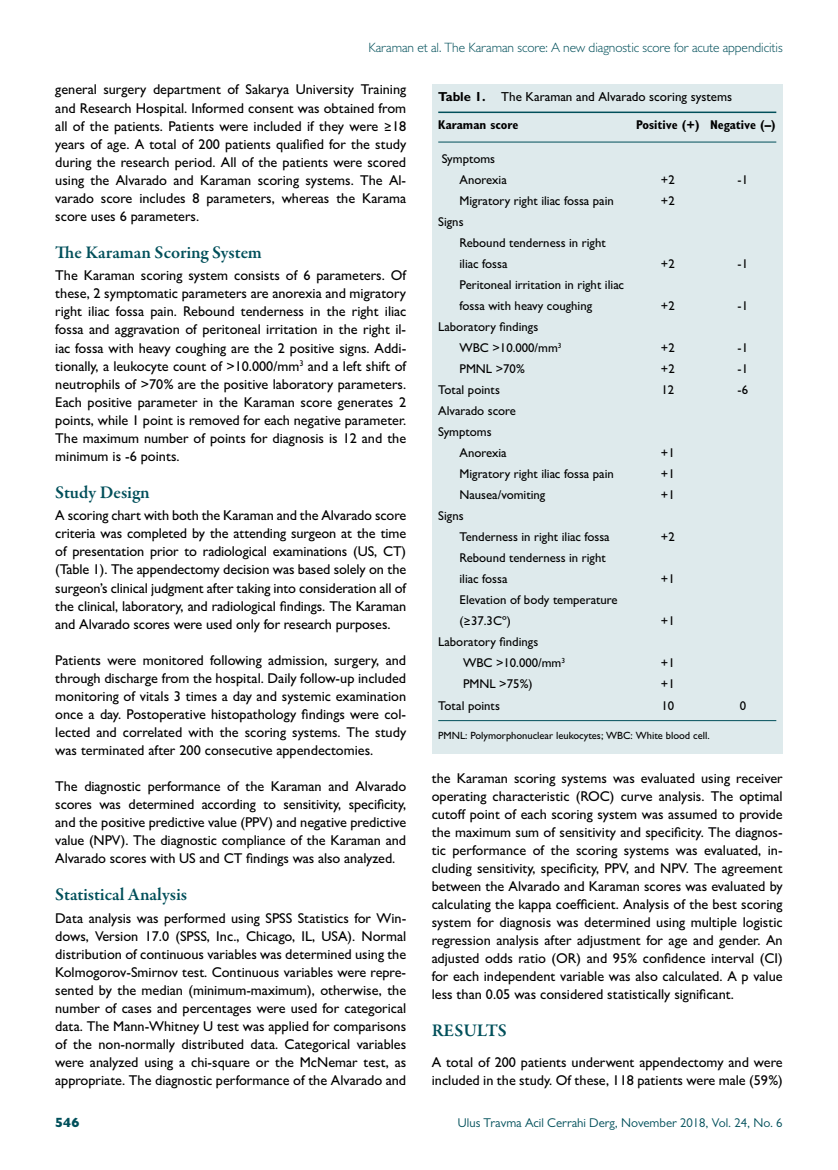
<style>
.page{position:relative;width:838px;height:1170px;background:#fff}
.page>*{position:absolute;margin:0;border:0;box-sizing:border-box;transform-origin:0 0}
.t1{font:600 18px "Garamond Premr Pro";color:#004f5a}
.t2{font:500 14.25px/18px "Gill Sans MT Pro";color:#000;text-align:justify}
.t3{font:300 13.5px "Gill Sans MT Pro";letter-spacing:-.005em;color:#004f5a}
.t4{font:800 13.5px "Gill Sans MT Pro";color:#004f5a}
.t5{font:500 13.05px "Gill Sans MT Pro";color:#000}
.t6{font:500 12.75px/21px "Gill Sans MT Pro";color:#000}
.t7{font:12.75px "Gill Sans MT Pro";color:#004f5a}
.t8{font:700 condensed 12.75px "Gill Sans MT Pro";color:#000}
.t9{font:500 10.5px "Gill Sans MT Pro";color:#000}
.s1{font-weight:700}
</style>
<div class="page">
<div style="left:432px;top:85px;width:350px;height:668px;background:#deeaec"></div>
<hr style="left:438px;top:111px;width:338px;height:2px;background:#004f5a">
<hr style="left:438px;top:142px;width:338px;height:1px;background:#004f5a">
<hr style="left:438px;top:720px;width:338px;height:1px;background:#004f5a">
<p class="t3" style="left:368px;top:39px;width:416px">Karaman et al. The Karaman score: A new diagnostic score for acute appendicitis</p>
<p class="t2" style="left:55px;top:81px;width:352px">general surgery department of Sakarya University Training and Research Hospital. Informed consent was obtained from all of the patients. Patients were included if they were ≥18 years of age. A total of 200 patients qualified for the study during the research period. All of the patients were scored using the Alvarado and Karaman scoring systems. The Al&shy;varado score includes 8 parameters, whereas the Karama score uses 6 parameters.</p>
<p class="t1" style="left:55px;top:241px;width:208px">The Karaman Scoring System</p>
<p class="t2" style="left:55px;top:266px;width:352px">The Karaman scoring system consists of 6 parameters. Of these, 2 symptomatic parameters are anorexia and migratory right iliac fossa pain. Rebound tenderness in the right iliac fossa and aggravation of peritoneal irritation in the right il&shy;iac fossa with heavy coughing are the 2 positive signs. Addi&shy;tionally, a leukocyte count of &gt;10.000/mm<sup>3</sup> and a left shift of neutrophils of &gt;70% are the positive laboratory parameters.<br>Each positive parameter in the Karaman score generates 2 points, while 1 point is removed for each negative parameter.<br>The maximum number of points for diagnosis is 12 and the minimum is -6 points.</p>
<p class="t1" style="left:55px;top:481px;width:96px">Study Design</p>
<p class="t2" style="left:55px;top:506px;width:352px">A scoring chart with both the Karaman and the Alvarado score criteria was completed by the attending surgeon at the time of presentation prior to radiological examinations (US, CT) (Table 1). The appendectomy decision was based solely on the surgeon’s clinical judgment after taking into consideration all of the clinical, laboratory, and radiological findings. The Karaman and Alvarado scores were used only for research purposes.</p>
<p class="t2" style="left:55px;top:650px;width:352px">Patients were monitored following admission, surgery, and through discharge from the hospital. Daily follow-up included monitoring of vitals 3 times a day and systemic examination once a day. Postoperative histopathology findings were col&shy;lected and correlated with the scoring systems. The study was terminated after 200 consecutive appendectomies.</p>
<p class="t2" style="left:55px;top:777px;width:352px">The diagnostic performance of the Karaman and Alvarado scores was determined according to sensitivity, specificity, and the positive predictive value (PPV) and negative predictive value (NPV). The diagnostic compliance of the Karaman and Alvarado scores with US and CT findings was also analyzed.</p>
<p class="t1" style="left:55px;top:883px;width:133px">Statistical Analysis</p>
<p class="t2" style="left:55px;top:908px;width:352px">Data analysis was performed using SPSS Statistics for Win&shy;dows, Version 17.0 (SPSS, Inc., Chicago, IL, USA). Normal distribution of continuous variables was determined using the Kolmogorov-Smirnov test. Continuous variables were repre&shy;sented by the median (minimum-maximum), otherwise, the number of cases and percentages were used for categorical data. The Mann-Whitney U test was applied for comparisons of the non-normally distributed data. Categorical variables were analyzed using a chi-square or the McNemar test, as appropriate. The diagnostic performance of the Alvarado and</p>
<p class="t5" style="left:438px;top:89px;width:295px"><span class="s1">Table 1.</span> The Karaman and Alvarado scoring systems</p>
<p class="t8" style="left:438px;top:117px;width:82px">Karaman score</p>
<p class="t8" style="left:636px;top:117px;width:141px">Positive (+) Negative (–)</p>
<p class="t6" style="left:459px;top:148px;width:49px;text-indent:-18px">Symptoms<br>Anorexia</p>
<p class="t6" style="left:661px;top:169px;width:15px">+2</p>
<p class="t6" style="left:737px;top:169px;width:12px">-1</p>
<p class="t6" style="left:459px;top:190px;width:156px">Migratory right iliac fossa pain</p>
<p class="t6" style="left:661px;top:190px;width:15px">+2</p>
<p class="t6" style="left:459px;top:211px;width:148px;text-indent:-21px">Signs<br>Rebound tenderness in right iliac fossa</p>
<p class="t6" style="left:661px;top:253px;width:15px">+2</p>
<p class="t6" style="left:737px;top:253px;width:12px">-1</p>
<p class="t6" style="left:459px;top:274px;width:166px">Peritoneal irritation in right iliac fossa with heavy coughing</p>
<p class="t6" style="left:661px;top:295px;width:15px">+2</p>
<p class="t6" style="left:737px;top:295px;width:12px">-1</p>
<p class="t6" style="left:459px;top:316px;width:104px;text-indent:-21px">Laboratory findings<br>WBC &gt;10.000/mm<sup>3</sup></p>
<p class="t6" style="left:661px;top:337px;width:15px">+2</p>
<p class="t6" style="left:737px;top:337px;width:12px">-1</p>
<p class="t6" style="left:459px;top:358px;width:67px">PMNL &gt;70%</p>
<p class="t6" style="left:661px;top:358px;width:15px">+2</p>
<p class="t6" style="left:737px;top:358px;width:12px">-1</p>
<p class="t6" style="left:438px;top:379px;width:63px">Total points</p>
<p class="t6" style="left:661px;top:379px;width:14px">12</p>
<p class="t6" style="left:737px;top:379px;width:12px">-6</p>
<p class="t6" style="left:438px;top:400px;width:79px">Alvarado score<br>Symptoms</p>
<p class="t6" style="left:459px;top:442px;width:49px">Anorexia</p>
<p class="t6" style="left:661px;top:442px;width:15px">+1</p>
<p class="t6" style="left:459px;top:463px;width:156px">Migratory right iliac fossa pain</p>
<p class="t6" style="left:661px;top:463px;width:15px">+1</p>
<p class="t6" style="left:459px;top:484px;width:87px">Nausea/vomiting</p>
<p class="t6" style="left:661px;top:484px;width:15px">+1</p>
<p class="t6" style="left:459px;top:505px;width:152px;text-indent:-21px">Signs<br>Tenderness in right iliac fossa</p>
<p class="t6" style="left:661px;top:526px;width:15px">+2</p>
<p class="t6" style="left:459px;top:547px;width:148px">Rebound tenderness in right iliac fossa</p>
<p class="t6" style="left:661px;top:568px;width:15px">+1</p>
<p class="t6" style="left:459px;top:589px;width:160px">Elevation of body temperature (≥37.3Cº)</p>
<p class="t6" style="left:661px;top:610px;width:15px">+1</p>
<p class="t6" style="left:463px;top:631px;width:104px;text-indent:-25px">Laboratory findings<br>WBC &gt;10.000/mm<sup>3</sup></p>
<p class="t6" style="left:661px;top:652px;width:15px">+1</p>
<p class="t6" style="left:463px;top:673px;width:71px">PMNL &gt;75%)</p>
<p class="t6" style="left:661px;top:673px;width:15px">+1</p>
<p class="t6" style="left:438px;top:694px;width:63px">Total points</p>
<p class="t6" style="left:661px;top:694px;width:14px">10</p>
<p class="t6" style="left:739px;top:694px;width:8px">0</p>
<p class="t9" style="left:438px;top:729px;width:273px">PMNL: Polymorphonuclear leukocytes; WBC: White blood cell.</p>
<p class="t2" style="left:432px;top:769px;width:352px">the Karaman scoring systems was evaluated using receiver operating characteristic (ROC) curve analysis. The optimal cutoff point of each scoring system was assumed to provide the maximum sum of sensitivity and specificity. The diagnos&shy;tic performance of the scoring systems was evaluated, in&shy;cluding sensitivity, specificity, PPV, and NPV. The agreement between the Alvarado and Karaman scores was evaluated by calculating the kappa coefficient. Analysis of the best scoring system for diagnosis was determined using multiple logistic regression analysis after adjustment for age and gender. An adjusted odds ratio (OR) and 95% confidence interval (CI) for each independent variable was also calculated. A p value less than 0.05 was considered statistically significant.</p>
<p class="t1" style="left:432px;top:1019px;width:77px">RESULTS</p>
<p class="t2" style="left:432px;top:1053px;width:352px">A total of 200 patients underwent appendectomy and were included in the study. Of these, 118 patients were male (59%)</p>
<p class="t4" style="left:55px;top:1114px;width:26px">546</p>
<p class="t7" style="left:458px;top:1115px;width:326px">Ulus Travma Acil Cerrahi Derg, November 2018, Vol. 24, No. 6</p>
</div>
